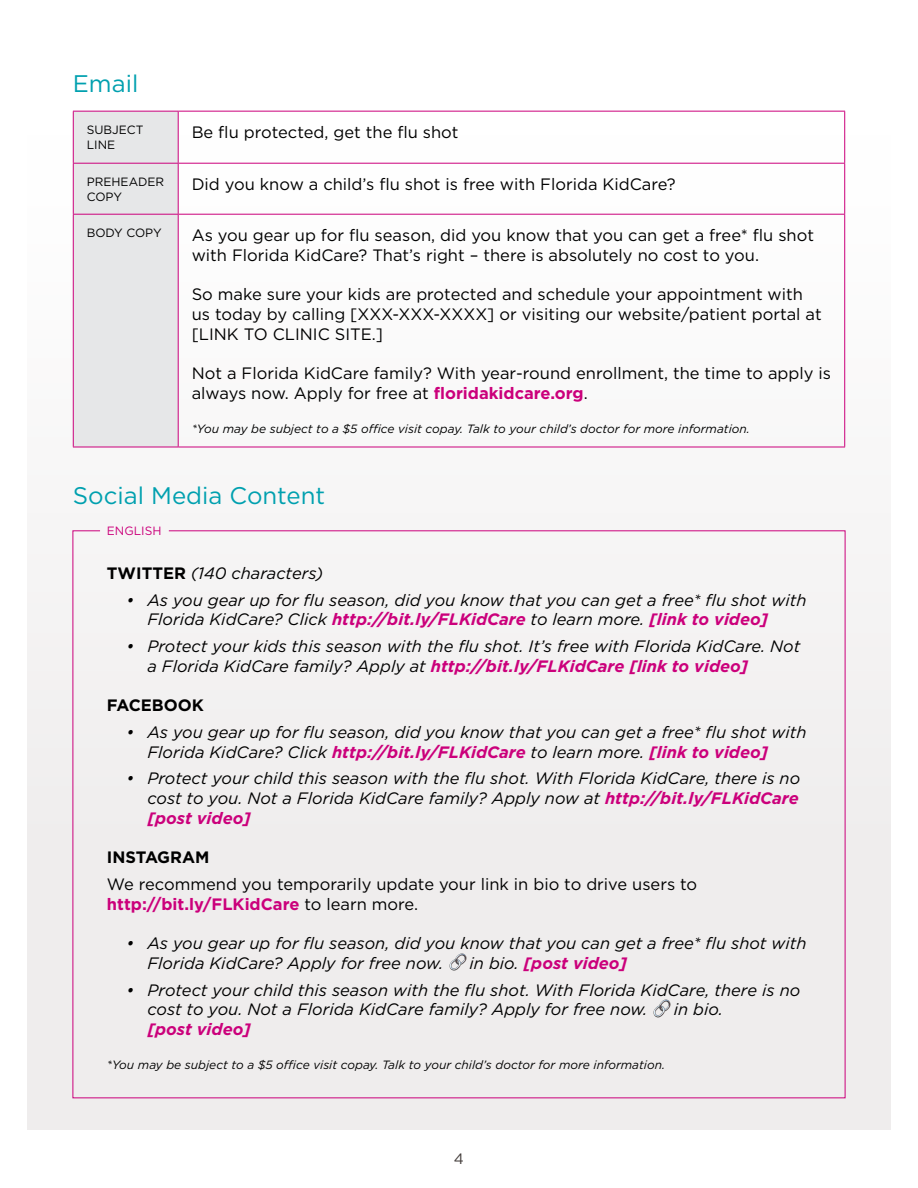
<style>
.page{position:relative;width:918px;height:1188px;background:#fff}
.page>*{position:absolute;margin:0;border:0;box-sizing:border-box;transform-origin:0 0}
.t1{font:24px "Gotham";color:#00a0af}
.t2{font:italic 16.5px/19.8px "Gotham";color:#000}
.t3{font:16.5px/19.8px "Gotham";color:#000}
.t4{font:italic 700 16.5px "Gotham";color:#cb007b}
.t5{font:700 16.5px "Gotham";color:#000}
.t6{font:15px "Gotham";color:#423c3a}
.t7{font:italic 12px "Gotham";color:#000}
.t8{font:12px/14.4px "Gotham";color:#000}
.t9{font:12px "Gotham";color:#cb007b}
.s1{font-weight:700;color:#cb007b}
.s2{font-weight:700;font-style:normal}
.s3{font-weight:400;color:#000}
</style>
<div class="page">
<div style="left:27px;top:135px;width:864px;height:995px;background:#f9f9f9"></div>
<div style="left:74px;top:112px;width:104px;height:335px;background:#e6e7e8"></div>
<hr style="left:73px;top:111px;width:105px;height:1px;background:#cb007b">
<hr style="left:73px;top:112px;width:1px;height:51px;background:#cb007b">
<hr style="left:178px;top:111px;width:667px;height:1px;background:#cb007b">
<hr style="left:178px;top:112px;width:1px;height:51px;background:#cb007b">
<hr style="left:844px;top:112px;width:1px;height:51px;background:#cb007b">
<hr style="left:73px;top:163px;width:105px;height:1px;background:#cb007b">
<hr style="left:73px;top:164px;width:1px;height:50px;background:#cb007b">
<hr style="left:178px;top:163px;width:667px;height:1px;background:#cb007b">
<hr style="left:178px;top:164px;width:1px;height:50px;background:#cb007b">
<hr style="left:844px;top:164px;width:1px;height:50px;background:#cb007b">
<hr style="left:73px;top:214px;width:105px;height:1px;background:#cb007b">
<hr style="left:73px;top:215px;width:1px;height:232px;background:#cb007b">
<hr style="left:178px;top:214px;width:667px;height:1px;background:#cb007b">
<hr style="left:178px;top:215px;width:1px;height:232px;background:#cb007b">
<hr style="left:844px;top:215px;width:1px;height:232px;background:#cb007b">
<hr style="left:73px;top:447px;width:105px;height:1px;background:#cb007b">
<hr style="left:178px;top:447px;width:667px;height:1px;background:#cb007b">
<div style="left:72px;top:530px;width:774px;height:569px;background:#f0eeee"></div>
<svg style="left:448px;top:953px;width:19px;height:19px"></svg>
<svg style="left:652px;top:999px;width:20px;height:19px"></svg>
<h1 class="t1" style="left:73px;top:68px;width:67px">Email</h1>
<p class="t8" style="left:87px;top:123px;width:58px">SUBJECT<br>LINE</p>
<p class="t3" style="left:192px;top:122px;width:268px">Be flu protected, get the flu shot</p>
<p class="t8" style="left:87px;top:175px;width:79px">PREHEADER<br>COPY</p>
<p class="t3" style="left:192px;top:174px;width:485px">Did you know a child’s flu shot is free with Florida KidCare?</p>
<p class="t8" style="left:87px;top:226px;width:76px">BODY COPY</p>
<p class="t3" style="left:192px;top:225px;width:624px">As you gear up for flu season, did you know that you can get a free* flu shot with Florida KidCare? That’s right – there is absolutely no cost to you.</p>
<p class="t3" style="left:192px;top:284px;width:631px">So make sure your kids are protected and schedule your appointment with us today by calling [XXX-XXX-XXXX] or visiting our website/patient portal at [LINK TO CLINIC SITE.]</p>
<p class="t3" style="left:192px;top:363px;width:641px">Not a Florida KidCare family? With year-round enrollment, the time to apply is always now. Apply for free at <span class="s1">floridakidcare.org</span>.</p>
<p class="t7" style="left:192px;top:422px;width:560px">*You may be subject to a $5 office visit copay. Talk to your child’s doctor for more information.</p>
<h1 class="t1" style="left:73px;top:480px;width:254px">Social Media Content</h1>
<p class="t9" style="left:107px;top:523px;width:56px">ENGLISH</p>
<p class="t2" style="left:107px;top:563px;width:218px"><span class="s2">TWITTER</span> (140 characters)</p>
<p class="t2" style="left:147px;top:589px;width:661px;text-indent:-21px">• As you gear up for flu season, did you know that you can get a free* flu shot with<br>Florida KidCare? Click <span class="s1">http://bit.ly/FLKidCare</span> to learn more. <span class="s1">[link to video]</span></p>
<p class="t2" style="left:147px;top:636px;width:654px;text-indent:-21px">• Protect your kids this season with the flu shot. It’s free with Florida KidCare. Not a Florida KidCare family? Apply at <span class="s1">http://bit.ly/FLKidCare [link to video]</span></p>
<p class="t5" style="left:107px;top:694px;width:99px">FACEBOOK</p>
<p class="t2" style="left:147px;top:722px;width:661px;text-indent:-21px">• As you gear up for flu season, did you know that you can get a free* flu shot with<br>Florida KidCare? Click <span class="s1">http://bit.ly/FLKidCare</span> to learn more. <span class="s1">[link to video]</span></p>
<p class="t2" style="left:147px;top:768px;width:654px;text-align:justify;text-indent:-21px">• Protect your child this season with the flu shot. With Florida KidCare, there is no cost to you. Not a Florida KidCare family? Apply now at <span class="s1">http://bit.ly/FLKidCare [post video]</span></p>
<p class="t5" style="left:107px;top:847px;width:104px">INSTAGRAM</p>
<p class="t3" style="left:107px;top:874px;width:592px">We recommend you temporarily update your link in bio to drive users to <span class="s1">http://bit.ly/FLKidCare</span> to learn more.</p>
<p class="t2" style="left:147px;top:933px;width:661px;text-indent:-21px">• As you gear up for flu season, did you know that you can get a free* flu shot with<br>Florida KidCare? Apply for free now.</p>
<p class="t4" style="left:470px;top:952px;width:159px"><span class="s3">in bio.</span> [post video]</p>
<p class="t2" style="left:147px;top:980px;width:654px;text-indent:-21px">• Protect your child this season with the flu shot. With Florida KidCare, there is no cost to you. Not a Florida KidCare family? Apply for free now.</p>
<p class="t2" style="left:674px;top:999px;width:51px">in bio.</p>
<p class="t4" style="left:147px;top:1018px;width:105px">[post video]</p>
<p class="t7" style="left:107px;top:1058px;width:560px">*You may be subject to a $5 office visit copay. Talk to your child’s doctor for more information.</p>
<p class="t6" style="left:454px;top:1149px;width:12px">4</p>
</div>
